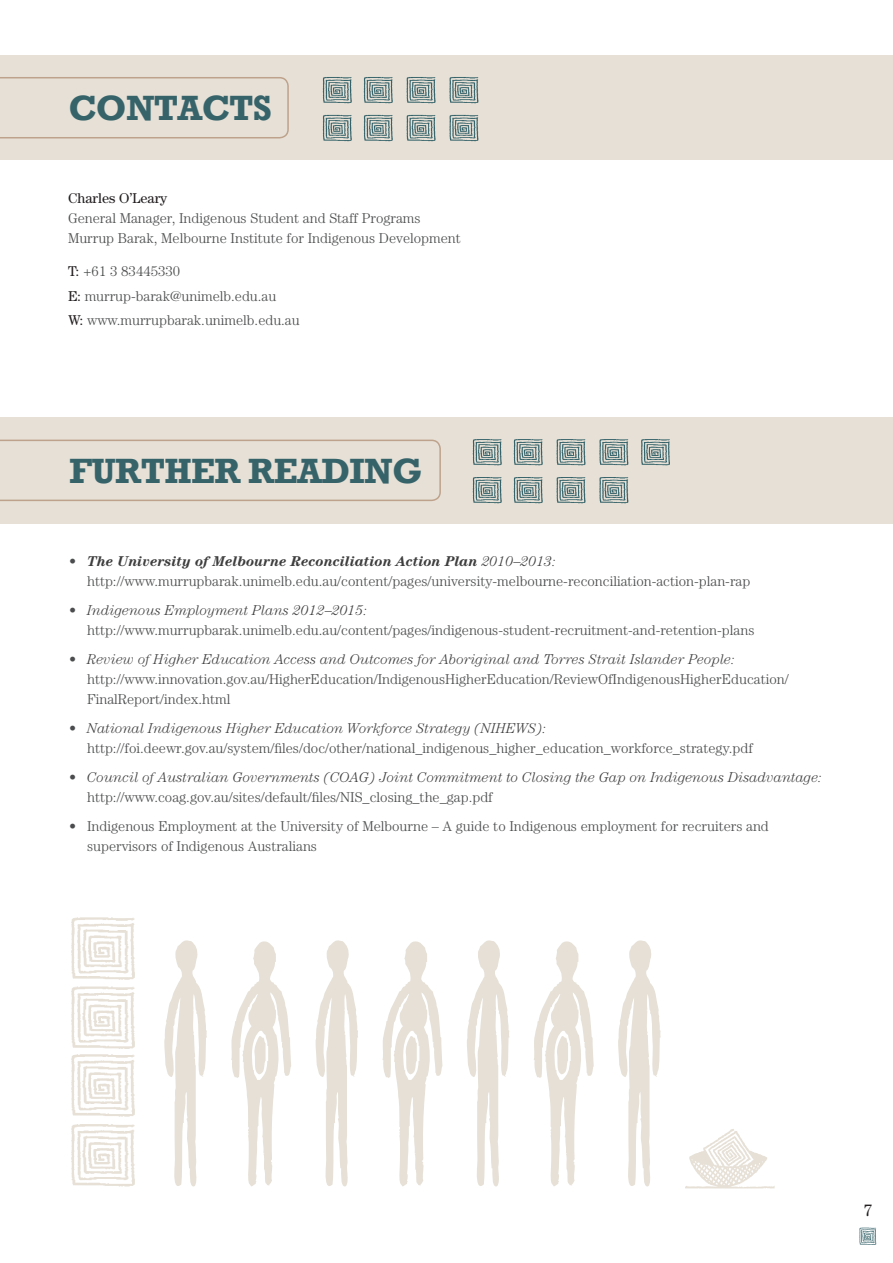
<style>
.page{position:relative;width:893px;height:1263px;background:#fff}
.page>*{position:absolute;margin:0;border:0;box-sizing:border-box;transform-origin:0 0}
.t1{font:700 36px "Rockwell";letter-spacing:-.02em;color:#36636a}
.t2{font:16.5px "Century Std";color:#231f20}
.t3{font:300 14.25px/20.2px "Century Std";color:#4b4c4d}
.t4{font:italic 300 14.25px/20.2px "Century Std";color:#3e3e3f}
.t5{font:14.25px "Century Std";color:#231f20}
.s1{font-weight:400;color:#231f20}
.s2{font-weight:700;font-style:italic}
.s3{font-weight:700;font-style:italic;color:#3e3e3f}
.s4{font-style:italic;color:#3e3e3f}
.s5{font-style:normal;color:#4b4c4d}
</style>
<div class="page">
<svg style="left:859px;top:1227px;width:17px;height:18px"></svg>
<div style="left:0;top:55px;width:893px;height:105px;background:#e6e0d6"></div>
<svg style="left:0;top:77px;width:289px;height:61px"></svg>
<svg style="left:467px;top:940px;width:43px;height:247px"></svg>
<svg style="left:618px;top:940px;width:43px;height:247px"></svg>
<svg style="left:164px;top:940px;width:43px;height:247px"></svg>
<svg style="left:316px;top:940px;width:42px;height:247px"></svg>
<svg style="left:382px;top:941px;width:60px;height:245px"></svg>
<svg style="left:231px;top:941px;width:60px;height:245px"></svg>
<svg style="left:534px;top:941px;width:60px;height:245px"></svg>
<svg style="left:71px;top:1124px;width:64px;height:62px"></svg>
<svg style="left:71px;top:986px;width:64px;height:131px"></svg>
<svg style="left:71px;top:917px;width:64px;height:63px"></svg>
<div style="left:0;top:417px;width:893px;height:107px;background:#e6e0d6"></div>
<svg style="left:0;top:440px;width:441px;height:61px"></svg>
<svg style="left:323px;top:77px;width:29px;height:26px"></svg>
<svg style="left:323px;top:115px;width:29px;height:26px"></svg>
<svg style="left:364px;top:77px;width:29px;height:26px"></svg>
<svg style="left:406px;top:77px;width:30px;height:26px"></svg>
<svg style="left:449px;top:77px;width:29px;height:26px"></svg>
<svg style="left:364px;top:115px;width:29px;height:26px"></svg>
<svg style="left:406px;top:115px;width:30px;height:26px"></svg>
<svg style="left:449px;top:115px;width:29px;height:26px"></svg>
<svg style="left:473px;top:439px;width:29px;height:26px"></svg>
<svg style="left:473px;top:477px;width:29px;height:26px"></svg>
<svg style="left:514px;top:439px;width:29px;height:26px"></svg>
<svg style="left:556px;top:439px;width:29px;height:26px"></svg>
<svg style="left:599px;top:439px;width:29px;height:26px"></svg>
<svg style="left:641px;top:439px;width:29px;height:26px"></svg>
<svg style="left:514px;top:477px;width:29px;height:26px"></svg>
<svg style="left:556px;top:477px;width:29px;height:26px"></svg>
<svg style="left:599px;top:477px;width:29px;height:26px"></svg>
<svg style="left:685px;top:1129px;width:90px;height:60px"></svg>
<h1 class="t1" style="left:69px;top:86px;width:205px">CONTACTS</h1>
<p class="t5" style="left:68px;top:189px;width:101px">Charles O’Leary</p>
<p class="t3" style="left:68px;top:208px;width:394px">General Manager, Indigenous Student and Staff Programs<br>Murrup Barak, Melbourne Institute for Indigenous Development</p>
<p class="t3" style="left:68px;top:259px;width:233px;line-height:24.5px"><span class="s1">T:</span> +61 3 83445330<br><span class="s1">E:</span> murrup-barak@unimelb.edu.au<br><span class="s1">W:</span> www.murrupbarak.unimelb.edu.au</p>
<h1 class="t1" style="left:69px;top:449px;width:355px">FURTHER READING</h1>
<p class="t3" style="left:87px;top:550px;width:665px;text-indent:-18px"><span class="s2">•</span> <span class="s3">The University of Melbourne Reconciliation Action Plan</span> <span class="s4">2010–2013: </span>http://www.murrupbarak.unimelb.edu.au/content/pages/university-melbourne-reconciliation-action-plan-rap</p>
<p class="t3" style="left:87px;top:599px;width:669px;text-indent:-18px">• <span class="s4">Indigenous Employment Plans 2012–2015: </span>http://www.murrupbarak.unimelb.edu.au/content/pages/indigenous-student-recruitment-and-retention-plans</p>
<p class="t3" style="left:87px;top:648px;width:703px;text-indent:-18px">• <span class="s4">Review of Higher Education Access and Outcomes for Aboriginal and Torres Strait Islander People: </span>http://www.innovation.gov.au/HigherEducation/IndigenousHigherEducation/ReviewOfIndigenousHigherEducation/<br>FinalReport/index.html</p>
<p class="t3" style="left:87px;top:718px;width:667px;text-indent:-18px">• <span class="s4">National Indigenous Higher Education Workforce Strategy (NIHEWS): </span>http://foi.deewr.gov.au/system/files/doc/other/national_indigenous_higher_education_workforce_strategy.pdf</p>
<p class="t4" style="left:87px;top:767px;width:737px;text-indent:-18px"><span class="s5">•</span> Council of Australian Governments (COAG) Joint Commitment to Closing the Gap on Indigenous Disadvantage: <span class="s5">http://www.coag.gov.au/sites/default/files/NIS_closing_the_gap.pdf</span></p>
<p class="t3" style="left:87px;top:816px;width:683px;text-indent:-18px">• Indigenous Employment at the University of Melbourne – A guide to Indigenous employment for recruiters and supervisors of Indigenous Australians</p>
<p class="t2" style="left:864px;top:1200px;width:10px">7</p>
</div>
